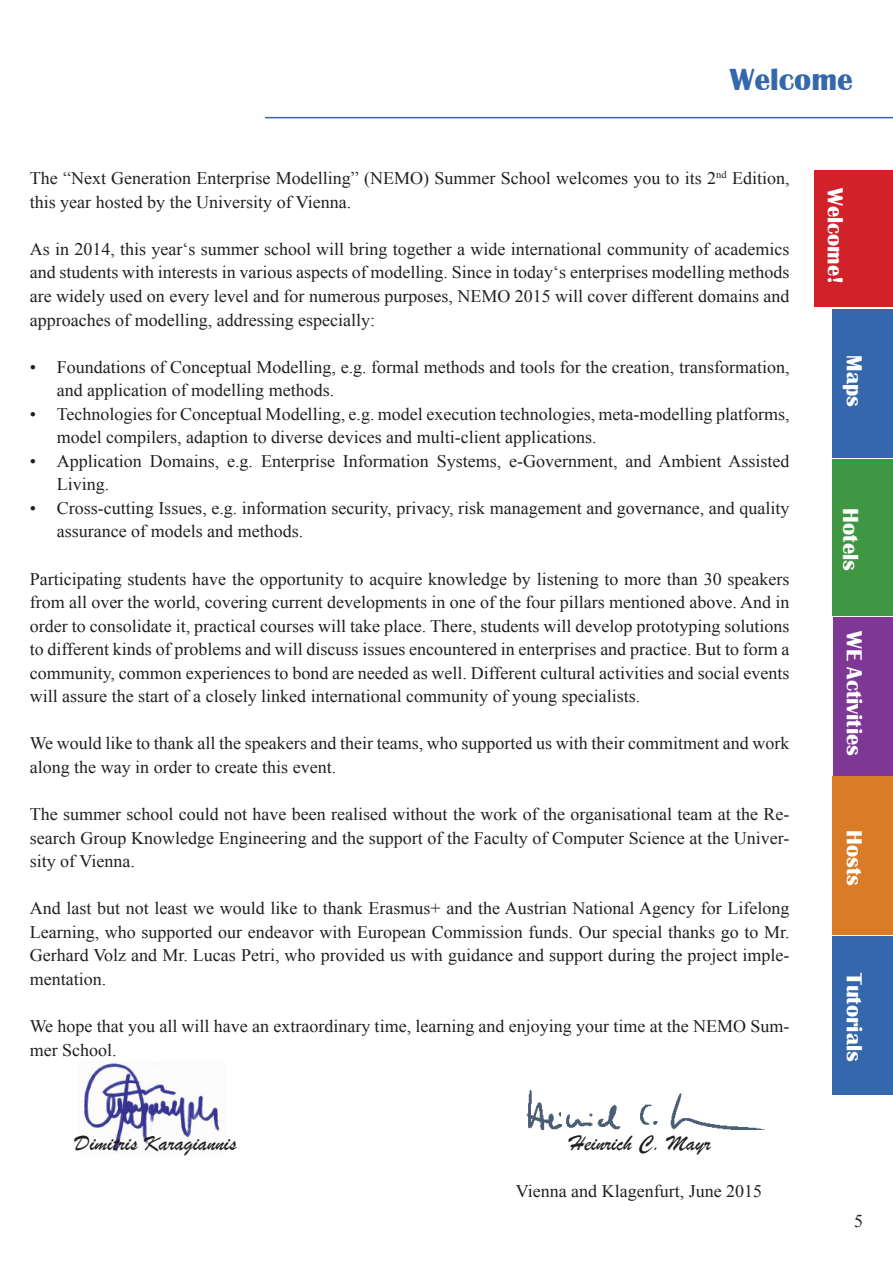
<style>
.page{position:relative;width:893px;height:1263px;background:#fff}
.page>*{position:absolute;margin:0;border:0;box-sizing:border-box;transform-origin:0 0}
.t1{font:700 31.5px "Britannic";color:#3467ac}
.t2{font:700 22.5px "Britannic";color:#fff}
.t3{font:22.5px "Brush Script";color:#231f20}
.t4{font:18px "Times New Roman";color:#231f20}
.t5{font:17.7px/23.5px "Times New Roman";color:#231f20}
</style>
<div class="page">
<hr style="left:265px;top:117px;width:628px;height:1px;background:#3667ab">
<div style="left:833px;top:309px;width:60px;height:148px;background:#3467ac"></div>
<div style="left:834px;top:617px;width:59px;height:158px;background:#7f3795"></div>
<div style="left:833px;top:776px;width:60px;height:158px;background:#da7b27"></div>
<div style="left:832px;top:937px;width:61px;height:158px;background:#3467ac"></div>
<img style="left:84px;top:1063px;width:136px;height:90px">
<div style="left:814px;top:170px;width:79px;height:137px;background:#d12129"></div>
<div style="left:833px;top:459px;width:60px;height:156px;background:#3f9744"></div>
<img style="left:526px;top:1089px;width:235px;height:40px">
<h1 class="t1" style="left:730px;top:62px;width:124px">Welcome</h1>
<p class="t5" style="left:30px;top:166px;width:761px">The “Next Generation Enterprise Modelling” (NEMO) Summer School welcomes you to its 2<sup>nd</sup> Edition, this year hosted by the University of Vienna.</p>
<p class="t5" style="left:30px;top:237px;width:761px;text-align:justify">As in 2014, this year‘s summer school will bring together a wide international community of academics and students with interests in various aspects of modelling. Since in today‘s enterprises modelling methods are widely used on every level and for numerous purposes, NEMO 2015 will cover different domains and approaches of modelling, addressing especially:</p>
<p class="t5" style="left:57px;top:355px;width:734px;text-indent:-27px">• Foundations of Conceptual Modelling, e.g. formal methods and tools for the creation, transformation, and application of modelling methods.</p>
<p class="t5" style="left:57px;top:402px;width:734px;text-indent:-27px">• Technologies for Conceptual Modelling, e.g. model execution technologies, meta-modelling platforms, model compilers, adaption to diverse devices and multi-client applications.</p>
<p class="t5" style="left:57px;top:449px;width:734px;text-indent:-27px">• Application Domains, e.g. Enterprise Information Systems, e-Government, and Ambient Assisted<br>Living.</p>
<p class="t5" style="left:57px;top:496px;width:734px;text-indent:-27px">• Cross-cutting Issues, e.g. information security, privacy, risk management and governance, and quality assurance of models and methods.</p>
<p class="t5" style="left:30px;top:567px;width:761px;text-align:justify">Participating students have the opportunity to acquire knowledge by listening to more than 30 speakers from all over the world, covering current developments in one of the four pillars mentioned above. And in order to consolidate it, practical courses will take place. There, students will develop prototyping solutions to different kinds of problems and will discuss issues encountered in enterprises and practice. But to form a community, common experiences to bond are needed as well. Different cultural activities and social events will assure the start of a closely linked international community of young specialists.</p>
<p class="t5" style="left:30px;top:731px;width:761px">We would like to thank all the speakers and their teams, who supported us with their commitment and work along the way in order to create this event.</p>
<p class="t5" style="left:30px;top:802px;width:761px;text-align:justify">The summer school could not have been realised without the work of the organisational team at the Re&shy;search Group Knowledge Engineering and the support of the Faculty of Computer Science at the Univer&shy;sity of Vienna.</p>
<p class="t5" style="left:30px;top:896px;width:761px;text-align:justify">And last but not least we would like to thank Erasmus+ and the Austrian National Agency for Lifelong Learning, who supported our endeavor with European Commission funds. Our special thanks go to Mr.<br>Gerhard Volz and Mr. Lucas Petri, who provided us with guidance and support during the project imple&shy;mentation.</p>
<p class="t5" style="left:30px;top:1014px;width:761px">We hope that you all will have an extraordinary time, learning and enjoying your time at the NEMO Sum&shy;mer School.</p>
<p class="t3" style="left:75px;top:1129px;width:163px">Dimitris Karagiannis</p>
<p class="t3" style="left:570px;top:1129px;width:143px">Heinrich C. Mayr</p>
<p class="t5" style="left:516px;top:1179px;width:248px">Vienna and Klagenfurt, June 2015</p>
<p class="t2" style="left:848px;top:188px;width:97px;rotate:90deg">Welcome!</p>
<p class="t2" style="left:867px;top:355px;width:53px;rotate:90deg">Maps</p>
<p class="t2" style="left:863px;top:508px;width:64px;rotate:90deg">Hotels</p>
<p class="t2" style="left:867px;top:631px;width:126px;rotate:90deg">WE Activities</p>
<p class="t2" style="left:867px;top:830px;width:57px;rotate:90deg">Hosts</p>
<p class="t2" style="left:867px;top:973px;width:90px;rotate:90deg">Tutorials</p>
<p class="t4" style="left:854px;top:1209px;width:10px">5</p>
</div>
